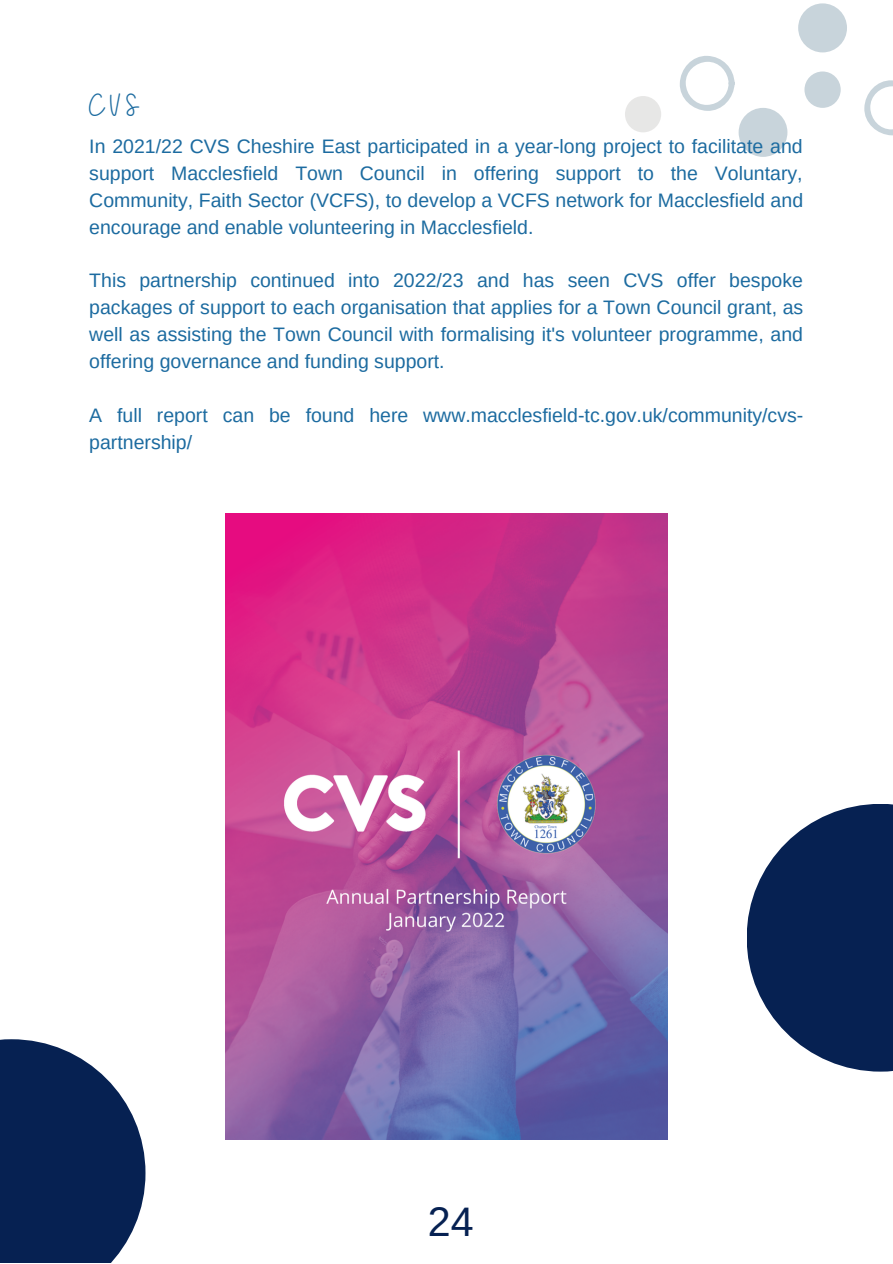
<style>
.page{position:relative;width:893px;height:1264px;background:#fff}
.page>*{position:absolute;margin:0;border:0;box-sizing:border-box;transform-origin:0 0}
.t1{font:41.25px "Arimo";color:#062152}
.t2{font:31.5px "Buffalo";color:#1c6ba0}
.t3{font:19.5px/27px "Arimo";color:#1c6ba0;text-align:justify}
</style>
<div class="page">
<div style="left:625px;top:96px;width:36px;height:36px;background:#e7e7e6;border-radius:50%"></div>
<div style="left:804px;top:71px;width:36px;height:37px;background:#c8d4db;border-radius:50%"></div>
<div style="left:738px;top:108px;width:49px;height:49px;background:#c8d4db;border-radius:50%"></div>
<div style="left:798px;top:3px;width:48px;height:49px;background:#c8d4db;border-radius:50%"></div>
<svg style="left:864px;top:80px;width:28px;height:56px"></svg>
<svg style="left:679px;top:56px;width:55px;height:55px"></svg>
<img style="left:225px;top:513px;width:442px;height:625px">
<svg style="left:747px;top:804px;width:145px;height:267px;fill:#062152"></svg>
<div style="left:0;top:1039px;width:145px;height:223px;background:#062152"></div>
<p class="t2" style="left:89px;top:85px;width:51px">CVS</p>
<p class="t3" style="left:89px;top:132px;width:715px">In 2021/22 CVS Cheshire East participated in a year-long project to facilitate and support Macclesfield Town Council in offering support to the Voluntary, Community, Faith Sector (VCFS), to develop a VCFS network for Macclesfield and encourage and enable volunteering in Macclesfield.</p>
<p class="t3" style="left:89px;top:267px;width:715px">This partnership continued into 2022/23 and has seen CVS offer bespoke packages of support to each organisation that applies for a Town Council grant, as well as assisting the Town Council with formalising it's volunteer programme, and offering governance and funding support.</p>
<p class="t3" style="left:89px;top:402px;width:715px">A full report can be found here www.macclesfield-tc.gov.uk/community/cvs&shy;partnership/</p>
<p class="t1" style="left:428px;top:1198px;width:47px">24</p>
</div>
